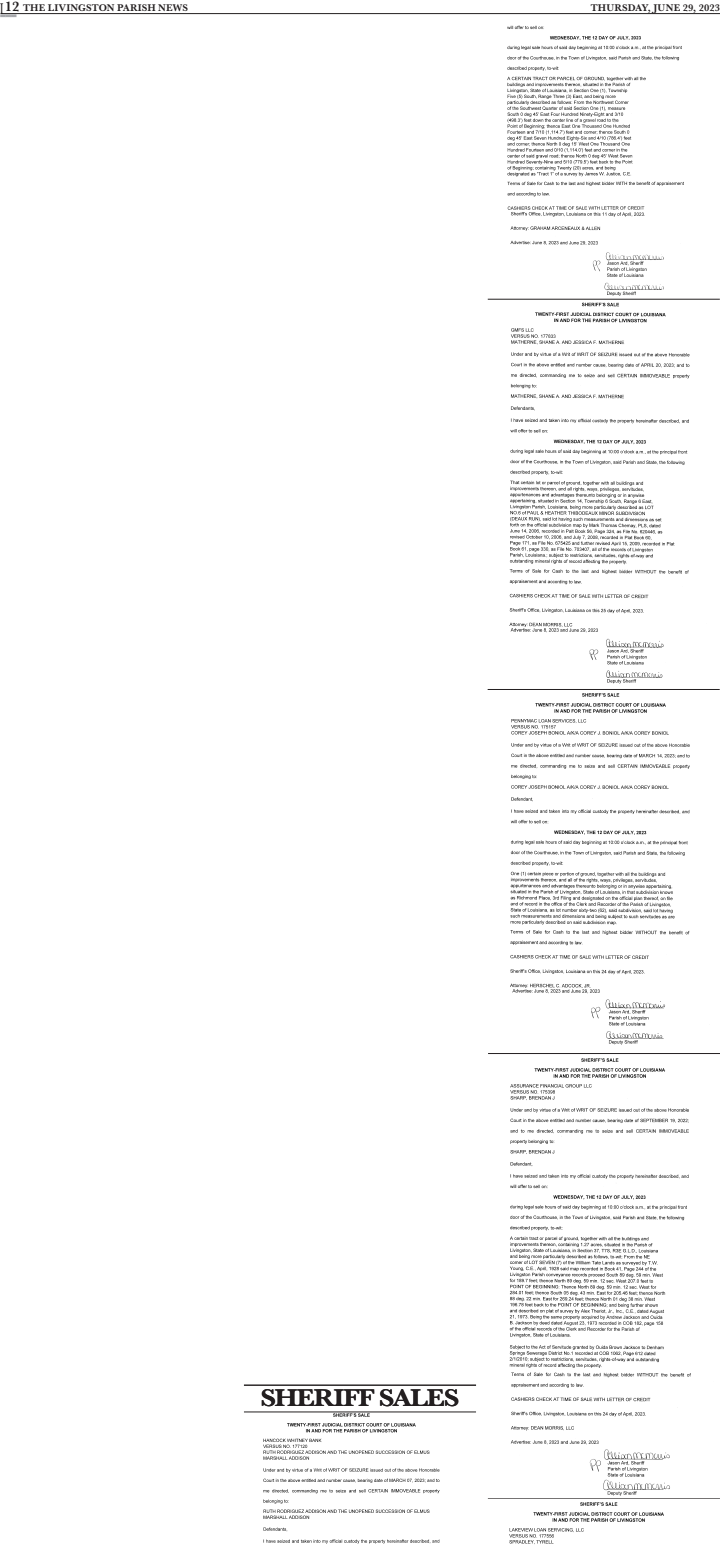
<style>
.page{position:relative;width:720px;height:1548px;background:#fff}
.page>*{position:absolute;margin:0;border:0;box-sizing:border-box;transform-origin:0 0}
.t1{font:500 48px "Baskerville URW";color:#a8a9ad;scale:.25 1}
.Header-18{font:700 25px "Baskerville URW";letter-spacing:-.05em;color:#231f20;scale:1.12 1}
.t2{font:500 16px "Baskerville URW";color:#231f20;scale:.54 1}
.t3{font:700 10px "Baskerville URW";letter-spacing:.015em;color:#231f20}
.s1{font-size:14px}
</style>
<div class="page">
<hr style="left:1px;top:13px;width:719px;height:1px;background:#231f20">
<img style="left:509px;top:1058px;width:182px;height:438px">
<img style="left:510px;top:693px;width:180px;height:352px">
<hr style="left:488px;top:1053px;width:232px;height:1px;background:#231f20">
<hr style="left:488px;top:689px;width:232px;height:1px;background:#231f20">
<img style="left:509px;top:1502px;width:155px;height:43px">
<img style="left:509px;top:302px;width:181px;height:382px">
<hr style="left:488px;top:299px;width:232px;height:1px;background:#231f20">
<img style="left:507px;top:25px;width:177px;height:185px">
<img style="left:510px;top:212px;width:154px;height:84px">
<img style="left:263px;top:1413px;width:177px;height:131px">
<hr style="left:244px;top:1412px;width:232px;height:1px;background:#231f20">
<hr style="left:244px;top:1385px;width:232px;height:1px;background:#231f20">
<p class="t3" style="left:5px;top:0;width:185px"><span class="s1">12</span> THE LIVINGSTON PARISH NEWS</p>
<p class="t3" style="left:591px;top:0;width:131px">THURSDAY, JUNE 29, 2023</p>
<p class="t2" style="left:0;top:-3px;width:8px">I</p>
<p class="t1" style="left:0;top:-40px;width:69px">___</p>
<p class="Header-18" style="left:260px;top:1380px;width:179px">SHERIFF SALES</p>
</div>
